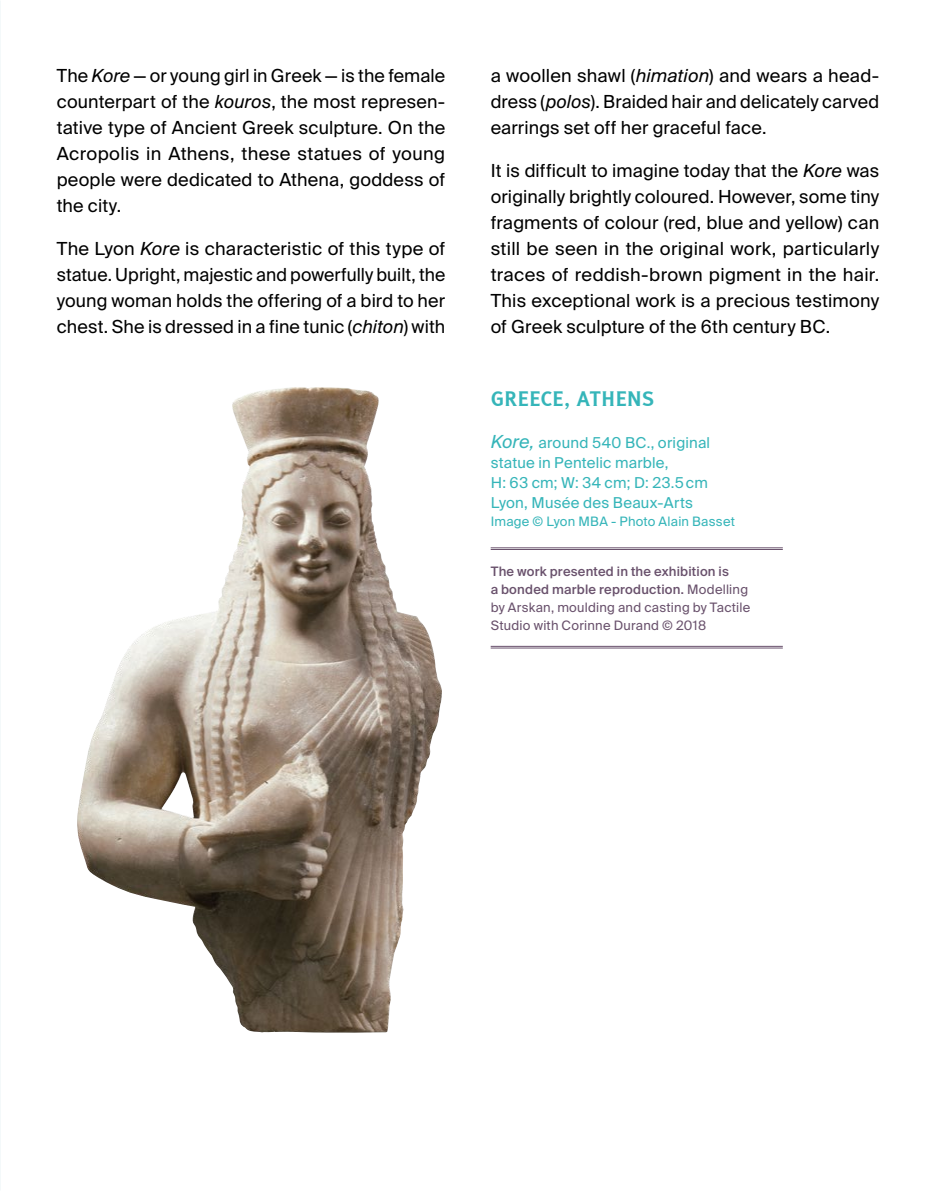
<style>
.page{position:relative;width:936px;height:1191px;background:#fff}
.page>*{position:absolute;margin:0;border:0;box-sizing:border-box;transform-origin:0 0}
.t1{font:20px "Tiresias L Pfont";letter-spacing:.005em;color:#35b5b9}
.t2{font:18px/26px "Suisse Intl";letter-spacing:.01em;color:#000;text-align:justify}
.t3{font:15px/20px "Suisse Intl";letter-spacing:.015em;color:#35b5b9}
.t4{font:13px/18px "Suisse Intl";letter-spacing:.02em;color:#69516c}
.t5{font:13px "Suisse Intl";letter-spacing:.02em;color:#35b5b9}
.s1{font-style:italic}
.s2{font-style:italic;font-size:18px}
.s3{font-weight:500}
</style>
<div class="page">
<hr style="left:490px;top:547px;width:292px;height:1px;background:#69516c">
<hr style="left:490px;top:549px;width:292px;height:1px;background:#69516c">
<hr style="left:490px;top:646px;width:292px;height:1px;background:#69516c">
<hr style="left:490px;top:647px;width:292px;height:1px;background:#69516c">
<img style="left:77px;top:387px;width:314px;height:645px">
<p class="t2" style="left:57px;top:63px;width:390px">The <span class="s1">Kore</span> — or young girl in Greek — is the female counterpart of the <span class="s1">kouros</span>, the most represen&shy;tative type of Ancient Greek sculpture. On the Acropolis in Athens, these statues of young people were dedicated to Athena, goddess of the city.</p>
<p class="t2" style="left:57px;top:236px;width:390px">The Lyon <span class="s1">Kore</span> is characteristic of this type of statue. Upright, majestic and powerfully built, the young woman holds the offering of a bird to her chest. She is dressed in a fine tunic (<span class="s1">chiton</span>) with</p>
<p class="t2" style="left:490px;top:63px;width:390px">a woollen shawl (<span class="s1">himation</span>) and wears a head&shy;dress (<span class="s1">polos</span>). Braided hair and delicately carved earrings set off her graceful face.</p>
<p class="t2" style="left:490px;top:158px;width:390px">It is difficult to imagine today that the <span class="s1">Kore</span> was originally brightly coloured. However, some tiny fragments of colour (red, blue and yellow) can still be seen in the original work, particularly traces of reddish-brown pigment in the hair.<br>This exceptional work is a precious testimony of Greek sculpture of the 6th century BC.</p>
<p class="t1" style="left:490px;top:386px;width:165px">GREECE, ATHENS</p>
<p class="t3" style="left:490px;top:433px;width:221px"><span class="s2">Kore,</span> around 540 BC., original statue in Pentelic marble,<br>H: 63 cm; W: 34 cm; D: 23.5cm<br>Lyon, Musée des Beaux-Arts</p>
<p class="t5" style="left:490px;top:514px;width:246px">Image © Lyon MBA - Photo Alain Basset</p>
<p class="t4" style="left:490px;top:562px;width:261px"><span class="s3">The work presented in the exhibition is<br>a bonded marble reproduction.</span> Modelling by Arskan, moulding and casting by Tactile Studio with Corinne Durand © 2018</p>
</div>
